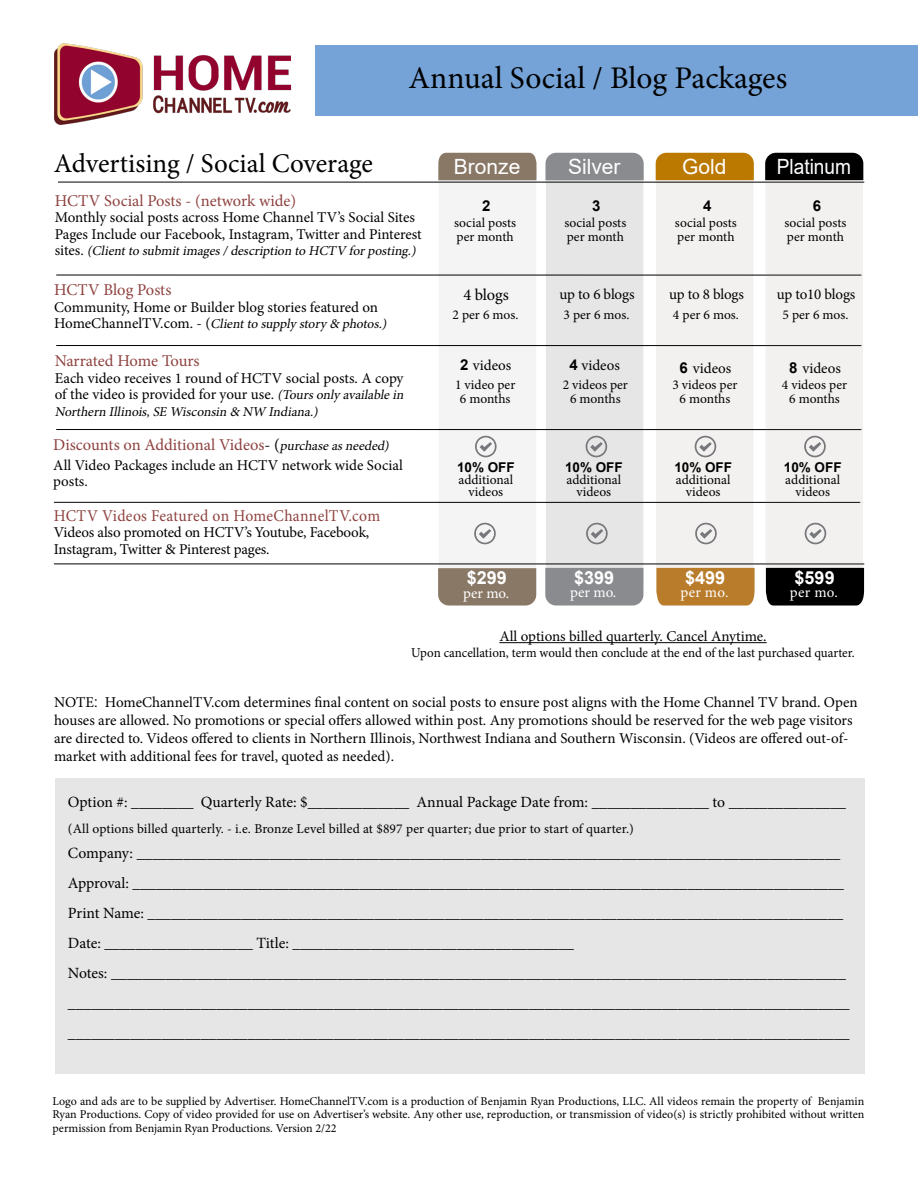
<style>
.page{position:relative;width:918px;height:1188px;background:#fff}
.page>*{position:absolute;margin:0;border:0;box-sizing:border-box;transform-origin:0 0}
.t1{font:31.5px "Minion Pro";color:#000}
.t2{font:27px "Minion Pro";color:#000}
.t3{font:21px "Arial";color:#fff}
.t4{font:21px "Arial";color:#fff;scale:.91 1}
.t5{font:700 18px "Arial";color:#fff}
.t6{font:16.5px "Minion Pro";color:#8e423f}
.t7{font:16.5px "Minion Pro";letter-spacing:.02em;color:#8e423f;scale:.95 1}
.t8{font:16.5px "Minion Pro";letter-spacing:-.01em;color:#000}
.t9{font:15.6px/30px "Minion Pro";letter-spacing:-.005em;color:#000}
.t10{font:15px/16.5px "Minion Pro";letter-spacing:-.005em;color:#000}
.t11{font:15px "Minion Pro";letter-spacing:.01em;color:#fff}
.t12{font:700 15px "Arial";color:#000}
.t13{font:13.5px/13.5px "Minion Pro";color:#000;text-align:center}
.t14{font:italic 13.5px "Minion Pro";color:#000}
.t15{font:13.5px "Minion Pro";color:#000;scale:.96 1}
.t16{font:700 13.5px "Arial";color:#000}
.t17{font:12px/13.5px "Minion Pro";color:#000;text-align:justify}
.s1{font-style:normal;font-size:15px}
.s2{font-style:italic;font-size:13.5px}
.s3{color:#000}
.s4{font-style:italic;font-size:13.5px;color:#000}
.s5{font-family:"Arial";font-weight:700}
.s6{font-family:"Arial"}
</style>
<div class="page">
<div style="left:316px;top:46px;width:602px;height:70px;background:#75a3d7"></div>
<img style="left:54px;top:43px;width:238px;height:82px">
<div style="left:55px;top:778px;width:809px;height:296px;background:#e6e6e6"></div>
<div style="left:439px;top:159px;width:97px;height:437px;background:#f4f4f4;border-radius:11px"></div>
<div style="left:546px;top:159px;width:97px;height:437px;background:#e6e6e6;border-radius:11px"></div>
<div style="left:656px;top:159px;width:98px;height:437px;background:#f3f1f0;border-radius:11px"></div>
<div style="left:656px;top:153px;width:98px;height:27px;background:#bb7900"></div>
<div style="left:546px;top:153px;width:98px;height:27px;background:#898b8e"></div>
<div style="left:438px;top:153px;width:98px;height:27px;background:#8a7867"></div>
<svg style="left:438px;top:568px;width:98px;height:38px;background:#8d7c6b"></svg>
<div style="left:545px;top:568px;width:98px;height:38px;background:#898b8e"></div>
<div style="left:656px;top:568px;width:99px;height:38px;background:#b97c2b"></div>
<hr style="left:54px;top:502px;width:806px;height:1px;background:#000">
<svg style="left:475px;top:436px;width:22px;height:21px"></svg>
<svg style="left:585px;top:436px;width:23px;height:21px"></svg>
<svg style="left:694px;top:436px;width:23px;height:21px"></svg>
<hr style="left:56px;top:275px;width:805px;height:1px;background:#000">
<hr style="left:56px;top:345px;width:805px;height:1px;background:#000">
<svg style="left:695px;top:523px;width:22px;height:21px"></svg>
<svg style="left:586px;top:523px;width:22px;height:21px"></svg>
<svg style="left:474px;top:523px;width:22px;height:21px"></svg>
<hr style="left:54px;top:564px;width:810px;height:1px;background:#000">
<hr style="left:58px;top:182px;width:806px;height:1px;background:#000">
<hr style="left:499px;top:642px;width:268px;height:1px;background:#000">
<hr style="left:56px;top:429px;width:805px;height:1px;background:#000">
<div style="left:765px;top:159px;width:98px;height:437px;background:#f3f1f0;border-radius:11px"></div>
<div style="left:765px;top:153px;width:98px;height:27px;background:#000"></div>
<div style="left:766px;top:568px;width:98px;height:38px;background:#000"></div>
<svg style="left:804px;top:436px;width:22px;height:21px"></svg>
<svg style="left:804px;top:523px;width:23px;height:21px"></svg>
<h2 class="t2" style="left:54px;top:145px;width:321px">Advertising / Social Coverage</h2>
<h1 class="t1" style="left:409px;top:57px;width:380px">Annual Social / Blog Packages</h1>
<h3 class="t3" style="left:454px;top:152px;width:68px">Bronze</h3>
<h3 class="t3" style="left:568px;top:152px;width:54px">Silver</h3>
<h3 class="t3" style="left:682px;top:152px;width:46px">Gold</h3>
<h3 class="t4" style="left:777px;top:152px;width:83px">Platinum</h3>
<p class="t6" style="left:55px;top:189px;width:243px">HCTV Social Posts - (network wide)</p>
<p class="t10" style="left:55px;top:209px;width:369px">Monthly social posts across Home Channel TV’s Social Sites<br>Pages Include our Facebook, Instagram, Twitter and Pinterest</p>
<p class="t14" style="left:55px;top:242px;width:366px"><span class="s1">s i t e s .</span> (Clientto submitimages/description to HCTV forposting.)</p>
<p class="t6" style="left:54px;top:279px;width:119px">HCTV Blog Posts</p>
<p class="t10" style="left:54px;top:299px;width:326px">Community, Home or Builder blog stories featured on</p>
<p class="t14" style="left:54px;top:315px;width:337px"><span class="s1">H o m e C h a n n e l T V. c o m . - (</span> Clientto supply story &amp; photos.)</p>
<p class="t6" style="left:55px;top:350px;width:146px">Narrated Home Tours</p>
<p class="t10" style="left:55px;top:370px;width:353px">Each video receives 1 round of HCTV social posts. A copy of the video is provided for your use. <span class="s2">(Toursonly availablein</span></p>
<p class="t14" style="left:55px;top:402px;width:268px">Northern Illinois,SE Wisconsin &amp; NW Indiana.)</p>
<p class="t6" style="left:53px;top:434px;width:340px">Discounts on Additional Videos<span class="s3">- (</span><span class="s4">purchaseasneeded)</span></p>
<p class="t10" style="left:53px;top:457px;width:351px">All Video Packages include an HCTV network wide Social posts.</p>
<p class="t7" style="left:54px;top:504px;width:345px">HCTV Videos Featured on HomeChannelTV.com</p>
<p class="t10" style="left:54px;top:524px;width:317px">Videos also promoted on HCTV’s Youtube, Facebook,<br>Instagram, Twitter &amp; Pinterest pages.</p>
<p class="t12" style="left:482px;top:195px;width:10px">2</p>
<p class="t13" style="left:454px;top:216px;width:63px;text-align:left">social posts per month</p>
<p class="t8" style="left:463px;top:284px;width:47px">4 blogs</p>
<p class="t13" style="left:452px;top:308px;width:68px">2 per 6 mos.</p>
<p class="t10" style="left:460px;top:357px;width:53px"><span class="s5">2</span> videos</p>
<p class="t13" style="left:455px;top:378px;width:62px">1 video per<br>6 months</p>
<p class="t16" style="left:457px;top:457px;width:59px">10% OFF</p>
<p class="t13" style="left:458px;top:473px;width:56px;line-height:12px">additional videos</p>
<p class="t5" style="left:467px;top:565px;width:42px">$299</p>
<p class="t11" style="left:463px;top:583px;width:48px">per mo.</p>
<p class="t12" style="left:592px;top:195px;width:10px">3</p>
<p class="t12" style="left:703px;top:195px;width:10px">4</p>
<p class="t12" style="left:813px;top:195px;width:10px">6</p>
<p class="t13" style="left:564px;top:216px;width:63px;text-align:left">social posts per month</p>
<p class="t13" style="left:675px;top:216px;width:63px;text-align:left">social posts per month</p>
<p class="t13" style="left:784px;top:216px;width:63px;text-align:left">social posts per month</p>
<p class="t10" style="left:560px;top:286px;width:76px">up to 6 blogs</p>
<p class="t10" style="left:669px;top:286px;width:76px">up to 8 blogs</p>
<p class="t10" style="left:777px;top:286px;width:80px">up to10 blogs</p>
<p class="t13" style="left:563px;top:308px;width:68px">3 per 6 mos.</p>
<p class="t13" style="left:673px;top:308px;width:68px">4 per 6 mos.</p>
<p class="t13" style="left:782px;top:308px;width:68px">5 per 6 mos.</p>
<p class="t10" style="left:570px;top:357px;width:52px"><span class="s5">4</span> videos</p>
<p class="t10" style="left:680px;top:360px;width:53px"><span class="s5">6</span> videos</p>
<p class="t10" style="left:789px;top:360px;width:53px"><span class="s5">8</span> videos</p>
<p class="t13" style="left:563px;top:378px;width:67px">2 videos per<br>6 months</p>
<p class="t13" style="left:672px;top:378px;width:67px">3 videos per<br>6 months</p>
<p class="t13" style="left:782px;top:378px;width:67px">4 videos per<br>6 months</p>
<p class="t16" style="left:565px;top:457px;width:59px">10% OFF</p>
<p class="t13" style="left:566px;top:473px;width:56px;line-height:12px">additional videos</p>
<p class="t16" style="left:674px;top:457px;width:59px">10% OFF</p>
<p class="t13" style="left:676px;top:473px;width:56px;line-height:12px">additional videos</p>
<p class="t16" style="left:784px;top:457px;width:59px">10% OFF</p>
<p class="t13" style="left:785px;top:473px;width:56px;line-height:12px">additional videos</p>
<p class="t5" style="left:574px;top:565px;width:42px">$399</p>
<p class="t11" style="left:570px;top:583px;width:48px">per mo.</p>
<p class="t5" style="left:685px;top:565px;width:42px">$499</p>
<p class="t11" style="left:680px;top:583px;width:49px">per mo.</p>
<p class="t5" style="left:795px;top:565px;width:42px">$599</p>
<p class="t11" style="left:790px;top:583px;width:49px">per mo.</p>
<p class="t10" style="left:499px;top:628px;width:269px">All options billed quarterly. Cancel Anytime.</p>
<p class="t15" style="left:411px;top:644px;width:463px">Upon cancellation, term would then conclude at the end of the last purchased quarter.</p>
<p class="t10" style="left:54px;top:694px;width:805px;line-height:18px">NOTE<span class="s6">:</span> HomeChannelTV.com determines final content on social posts to ensure post aligns with the Home Channel TV brand. Open houses are allowed. No promotions or special offers allowed within post. Any promotions should be reserved for the web page visitors are directed to. Videos offered to clients in Northern Illinois, Northwest Indiana and Southern Wisconsin. (Videos are offered out-of&shy;market with additional fees for travel, quoted as needed).</p>
<p class="t9" style="left:68px;top:787px;width:780px">Option #: ________ Quarterly Rate: $_____________ Annual Package Date from: _______________ to _______________</p>
<p class="t13" style="left:68px;top:822px;width:568px">(All options billed quarterly. - i.e. Bronze Level billed at $897 per quarter; due prior to start of quarter.)</p>
<p class="t9" style="left:68px;top:838px;width:783px">Company: __________________________________________________________________________________________ Approval: ___________________________________________________________________________________________ Print Name: _________________________________________________________________________________________ Date: ___________________ Title: ____________________________________<br>Notes: ______________________________________________________________________________________________ ____________________________________________________________________________________________________ ____________________________________________________________________________________________________</p>
<p class="t17" style="left:53px;top:1094px;width:813px">Logo and ads are to be supplied by Advertiser. HomeChannelTV.com is a production of Benjamin Ryan Productions, LLC. All videos remain the property of Benjamin Ryan Productions. Copy of video provided for use on Advertiser’s website. Any other use, reproduction, or transmission of video(s) is strictly prohibited without written permission from Benjamin Ryan Productions. Version 2/22</p>
</div>
